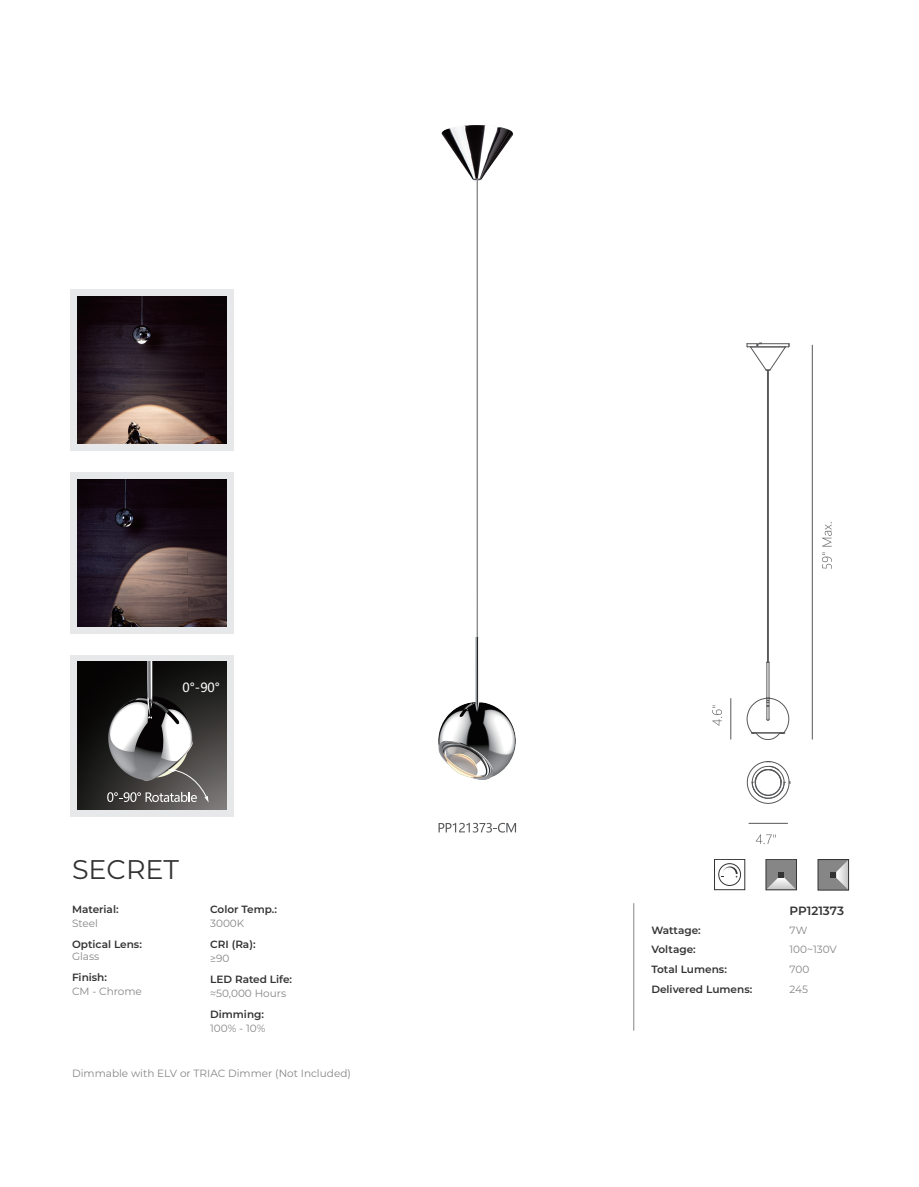
<style>
.page{position:relative;width:919px;height:1187px;background:#fff}
.page>*{position:absolute;margin:0;border:0;box-sizing:border-box;transform-origin:0 0}
.t1{font:27px "Montserrat";color:#333}
.t2{font:12.45px "Microsoft Ya Hei";color:#fff}
.t3{font:600 12px "Montserrat";color:#333}
.t4{font:600 10.5px/19.8px "Montserrat";color:#333}
.t5{font:10.5px/19.8px "Montserrat";color:#868686}
</style>
<div class="page">
<svg style="left:438px;top:822px;width:78px;height:10px"></svg>
<hr style="left:730px;top:698px;width:1px;height:41px;background:#57585a">
<svg style="left:822px;top:552px;width:9px;height:16px"></svg>
<svg style="left:822px;top:522px;width:9px;height:24px"></svg>
<hr style="left:811px;top:345px;width:1px;height:394px;background:#57585a">
<svg style="left:755px;top:834px;width:21px;height:10px"></svg>
<svg style="left:712px;top:705px;width:10px;height:20px"></svg>
<hr style="left:748px;top:823px;width:39px;height:1px;background:#57585a">
<svg style="left:746px;top:761px;width:44px;height:43px"></svg>
<hr style="left:766px;top:662px;width:1px;height:36px;background:#57585a">
<hr style="left:768px;top:370px;width:1px;height:292px;background:#57585a">
<hr style="left:768px;top:662px;width:1px;height:36px;background:#57585a">
<hr style="left:767px;top:370px;width:1px;height:292px;background:#57585a">
<svg style="left:746px;top:343px;width:43px;height:28px"></svg>
<svg style="left:746px;top:697px;width:43px;height:43px"></svg>
<img style="left:438px;top:126px;width:77px;height:653px">
<div style="left:70px;top:472px;width:163px;height:161px;background:#e6e8e9"></div>
<img style="left:77px;top:479px;width:149px;height:147px">
<div style="left:70px;top:289px;width:163px;height:161px;background:#e6e8e9"></div>
<img style="left:77px;top:296px;width:149px;height:147px">
<div style="left:70px;top:654px;width:163px;height:162px;background:#e6e8e9"></div>
<img style="left:77px;top:662px;width:149px;height:147px">
<svg style="left:107px;top:768px;width:101px;height:34px;background:#666463"></svg>
<div style="left:817px;top:859px;width:31px;height:31px;background:#868686"></div>
<svg style="left:830px;top:862px;width:16px;height:25px"></svg>
<div style="left:817px;top:859px;width:31px;height:31px;border:1px solid #333"></div>
<hr style="left:633px;top:903px;width:1px;height:127px;background:#868686">
<div style="left:766px;top:859px;width:30px;height:30px;background:#868686"></div>
<svg style="left:769px;top:872px;width:25px;height:15px"></svg>
<div style="left:765px;top:859px;width:31px;height:30px;border:1px solid #333"></div>
<svg style="left:721px;top:866px;width:16px;height:11px"></svg>
<div style="left:718px;top:863px;width:22px;height:22px;border:1px solid #333;border-radius:50%"></div>
<div style="left:714px;top:859px;width:31px;height:30px;border:1px solid #333"></div>
<p class="t2" style="left:182px;top:679px;width:39px">0°-90°</p>
<h1 class="t1" style="left:72px;top:851px;width:109px">SECRET</h1>
<p class="t4" style="left:72px;top:899px;width:48px">Material:</p>
<p class="t5" style="left:72px;top:913px;width:28px">Steel</p>
<p class="t4" style="left:72px;top:933px;width:71px">Optical Lens:</p>
<p class="t5" style="left:72px;top:945px;width:29px">Glass</p>
<p class="t4" style="left:72px;top:966px;width:37px">Finish:</p>
<p class="t5" style="left:72px;top:980px;width:71px">CM - Chrome</p>
<p class="t4" style="left:210px;top:899px;width:68px">Color Temp.:</p>
<p class="t4" style="left:210px;top:934px;width:47px">CRI (Ra):</p>
<p class="t4" style="left:210px;top:969px;width:84px">LED Rated Life:</p>
<p class="t4" style="left:210px;top:1004px;width:55px">Dimming:</p>
<p class="t5" style="left:210px;top:913px;width:36px">3000K</p>
<p class="t5" style="left:210px;top:948px;width:21px">≥90</p>
<p class="t5" style="left:210px;top:983px;width:78px">≈50,000 Hours</p>
<p class="t5" style="left:210px;top:1018px;width:57px">100% - 10%</p>
<p class="t5" style="left:72px;top:1062px;width:280px">Dimmable with ELV or TRIAC Dimmer (Not Included)</p>
<p class="t3" style="left:789px;top:902px;width:56px">PP121373</p>
<p class="t4" style="left:651px;top:919px;width:51px">Wattage:</p>
<p class="t5" style="left:789px;top:919px;width:19px">7W</p>
<p class="t4" style="left:651px;top:939px;width:102px">Voltage:<br>Total Lumens:<br>Delivered Lumens:</p>
<p class="t5" style="left:789px;top:939px;width:49px">100~130V<br>700<br>245</p>
</div>
